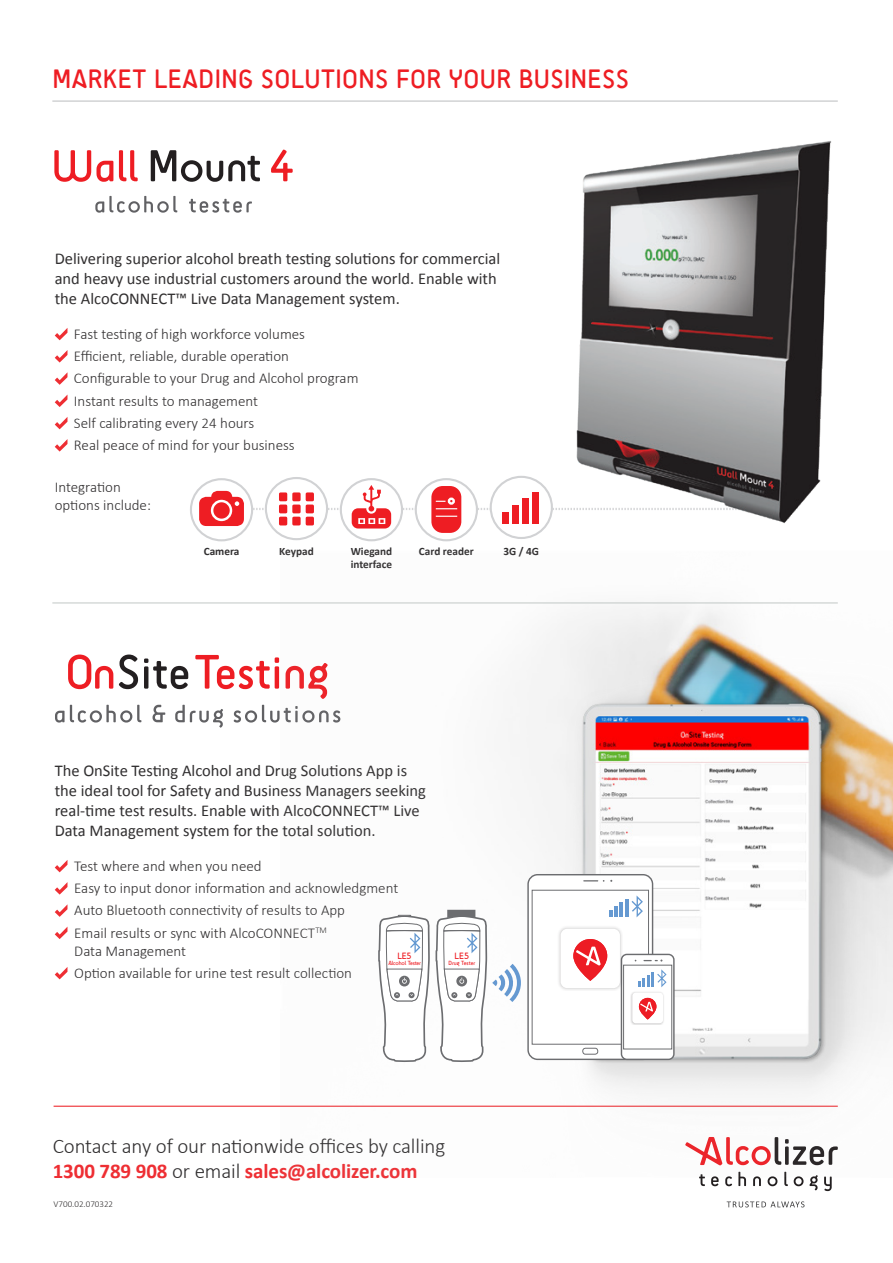
<style>
.page{position:relative;width:893px;height:1263px;background:#fff}
.page>*{position:absolute;margin:0;border:0;box-sizing:border-box;transform-origin:0 0}
.pg_headers{font:27px "Sci Fly Sans";letter-spacing:.015em;color:#ee1d23}
.t1{font:300 21px/25.2px "Calibri";letter-spacing:-.005em;color:#312f30}
.t2{font:16.5px/19.8px "Calibri";color:#312f30}
.List_Paragraph{font:300 15px/18px "Calibri";color:#312f30}
.t3{font:700 11.25px/13.5px "Calibri";color:#312f30}
.t4{font:9.3px "Sci Fly Sans";letter-spacing:-.01em;color:#ee1d23}
.Body_Copy{font:300 9px "Calibri";color:#312f30}
.t5{font:6.15px "Sci Fly Sans";letter-spacing:-.025em;color:#ee1d23}
.t6{font:6.15px "Sci Fly Sans";color:#ee1d23}
.s1{font-weight:700;color:#ee2e33}
</style>
<div class="page">
<svg style="left:55px;top:328px;width:12px;height:12px"></svg>
<svg style="left:55px;top:350px;width:12px;height:13px"></svg>
<svg style="left:55px;top:373px;width:12px;height:12px"></svg>
<svg style="left:55px;top:395px;width:12px;height:12px"></svg>
<svg style="left:55px;top:417px;width:12px;height:12px"></svg>
<svg style="left:55px;top:439px;width:12px;height:13px"></svg>
<hr style="left:52px;top:603px;width:786px;height:1px;background:#c1c7c5">
<hr style="left:52px;top:100px;width:786px;height:2px;background:#d1d2d4">
<div style="left:190px;top:478px;width:63px;height:63px;border:2px solid #d1d2d4;border-radius:50%"></div>
<div style="left:265px;top:477px;width:63px;height:63px;border:2px solid #d1d2d4;border-radius:50%"></div>
<svg style="left:341px;top:479px;width:61px;height:61px"></svg>
<div style="left:340px;top:478px;width:63px;height:63px;border:2px solid #d1d2d4;border-radius:50%"></div>
<div style="left:352px;top:508px;width:39px;height:20px;background:#ee1d23;border-radius:6px"></div>
<svg style="left:416px;top:479px;width:61px;height:61px"></svg>
<div style="left:415px;top:478px;width:63px;height:63px;border:2px solid #d1d2d4;border-radius:50%"></div>
<div style="left:431px;top:486px;width:30px;height:47px;background:#ee1d23;border-radius:11px"></div>
<svg style="left:199px;top:485px;width:361px;height:41px"></svg>
<div style="left:491px;top:477px;width:61px;height:61px;background:#fff;border-radius:50%"></div>
<div style="left:490px;top:476px;width:63px;height:63px;border:2px solid #d1d2d4;border-radius:50%"></div>
<div style="left:502px;top:512px;width:7px;height:12px;background:#ee1d23"></div>
<div style="left:512px;top:506px;width:7px;height:18px;background:#ee1d23"></div>
<div style="left:522px;top:498px;width:6px;height:26px;background:#ee1d23"></div>
<div style="left:532px;top:492px;width:6px;height:32px;background:#ee1d23"></div>
<div style="left:279px;top:492px;width:8px;height:9px;background:#ee1d23;border-radius:2px"></div>
<div style="left:279px;top:504px;width:8px;height:9px;background:#ee1d23;border-radius:2px"></div>
<div style="left:279px;top:517px;width:8px;height:8px;background:#ee1d23;border-radius:2px"></div>
<div style="left:292px;top:492px;width:9px;height:9px;background:#ee1d23;border-radius:2px"></div>
<div style="left:292px;top:504px;width:9px;height:9px;background:#ee1d23;border-radius:2px"></div>
<div style="left:292px;top:517px;width:9px;height:8px;background:#ee1d23;border-radius:2px"></div>
<div style="left:306px;top:492px;width:8px;height:9px;background:#ee1d23;border-radius:2px"></div>
<div style="left:306px;top:504px;width:8px;height:9px;background:#ee1d23;border-radius:2px"></div>
<div style="left:306px;top:517px;width:8px;height:8px;background:#ee1d23;border-radius:2px"></div>
<img style="left:561px;top:141px;width:270px;height:382px">
<hr style="left:54px;top:1106px;width:784px;height:1px;background:#ee2e33">
<svg style="left:727px;top:1201px;width:77px;height:6px"></svg>
<svg style="left:699px;top:1177px;width:6px;height:9px"></svg>
<svg style="left:711px;top:1177px;width:8px;height:9px"></svg>
<svg style="left:725px;top:1177px;width:7px;height:9px"></svg>
<svg style="left:738px;top:1177px;width:8px;height:9px"></svg>
<svg style="left:753px;top:1177px;width:8px;height:9px"></svg>
<svg style="left:768px;top:1177px;width:9px;height:9px"></svg>
<svg style="left:784px;top:1177px;width:4px;height:9px"></svg>
<svg style="left:794px;top:1177px;width:9px;height:9px"></svg>
<svg style="left:810px;top:1177px;width:8px;height:13px"></svg>
<svg style="left:824px;top:1177px;width:8px;height:14px"></svg>
<svg style="left:95px;top:196px;width:82px;height:17px"></svg>
<svg style="left:189px;top:199px;width:63px;height:14px"></svg>
<svg style="left:54px;top:150px;width:59px;height:32px"></svg>
<svg style="left:119px;top:150px;width:19px;height:31px"></svg>
<svg style="left:151px;top:150px;width:109px;height:32px"></svg>
<svg style="left:271px;top:150px;width:22px;height:31px"></svg>
<svg style="left:55px;top:705px;width:86px;height:17px"></svg>
<svg style="left:153px;top:705px;width:12px;height:17px"></svg>
<svg style="left:175px;top:705px;width:48px;height:23px"></svg>
<svg style="left:234px;top:705px;width:46px;height:17px"></svg>
<svg style="left:68px;top:654px;width:45px;height:35px"></svg>
<svg style="left:119px;top:654px;width:19px;height:35px"></svg>
<svg style="left:144px;top:658px;width:44px;height:31px"></svg>
<svg style="left:195px;top:655px;width:84px;height:34px"></svg>
<svg style="left:55px;top:860px;width:12px;height:12px"></svg>
<svg style="left:55px;top:882px;width:12px;height:12px"></svg>
<svg style="left:55px;top:905px;width:12px;height:12px"></svg>
<svg style="left:55px;top:927px;width:12px;height:12px"></svg>
<svg style="left:55px;top:967px;width:12px;height:12px"></svg>
<img style="left:281px;top:602px;width:612px;height:575px">
<svg style="left:509px;top:964px;width:12px;height:38px"></svg>
<svg style="left:504px;top:969px;width:12px;height:28px"></svg>
<svg style="left:498px;top:974px;width:8px;height:17px"></svg>
<div style="left:528px;top:875px;width:125px;height:184px;background:#fff;border-radius:10px"></div>
<div style="left:527px;top:874px;width:126px;height:186px;border:1px solid #6c6d70;border-radius:10px"></div>
<div style="left:532px;top:890px;width:117px;height:154px;border:1px solid #6c6d70"></div>
<svg style="left:583px;top:880px;width:21px;height:2px"></svg>
<svg style="left:632px;top:895px;width:11px;height:22px"></svg>
<div style="left:582px;top:1048px;width:16px;height:6px;border:1px solid #6c6d70;border-radius:3px"></div>
<div style="left:621px;top:954px;width:53px;height:105px;background:#fff;border-radius:5px"></div>
<div style="left:621px;top:954px;width:54px;height:106px;border:1px solid #6c6d70;border-radius:5px"></div>
<div style="left:623px;top:965px;width:49px;height:84px;border:1px solid #6c6d70"></div>
<svg style="left:643px;top:959px;width:19px;height:2px"></svg>
<svg style="left:609px;top:910px;width:3px;height:7px"></svg>
<hr style="left:614px;top:907px;width:4px;height:10px;background:#6599d1">
<hr style="left:620px;top:903px;width:3px;height:14px;background:#6599d1">
<hr style="left:625px;top:899px;width:3px;height:18px;background:#6599d1">
<svg style="left:638px;top:975px;width:12px;height:12px"></svg>
<hr style="left:651px;top:972px;width:3px;height:15px;background:#6599d1">
<svg style="left:657px;top:969px;width:9px;height:18px"></svg>
<div style="left:557px;top:925px;width:66px;height:66px;background:#231f20;opacity:.25"></div>
<div style="left:561px;top:929px;width:59px;height:59px;background:#fff;border-radius:7px"></div>
<img style="left:573px;top:939px;width:34px;height:42px;border-radius:17px">
<svg style="left:576px;top:947px;width:25px;height:18px"></svg>
<svg style="left:377px;top:910px;width:121px;height:267px"></svg>
<div style="left:631px;top:991px;width:34px;height:34px;background:#231f20;opacity:.25"></div>
<div style="left:632px;top:992px;width:31px;height:31px;background:#fff;border-radius:3px"></div>
<img style="left:639px;top:998px;width:17px;height:21px;border-radius:9px">
<svg style="left:640px;top:1002px;width:13px;height:9px"></svg>
<p class="pg_headers" style="left:53px;top:63px;width:578px">MARKET LEADING SOLUTIONS FOR YOUR BUSINESS</p>
<p class="t2" style="left:55px;top:248px;width:447px">Delivering superior alcohol breath testing solutions for commercial and heavy use industrial customers around the world. Enable with the AlcoCONNECT™ Live Data Management system.</p>
<p class="List_Paragraph" style="left:74px;top:325px;width:233px">Fast testing of high workforce volumes</p>
<p class="List_Paragraph" style="left:74px;top:347px;width:217px">Efficient, reliable, durable operation</p>
<p class="List_Paragraph" style="left:74px;top:369px;width:286px">Configurable to your Drug and Alcohol program</p>
<p class="List_Paragraph" style="left:74px;top:391px;width:186px">Instant results to management</p>
<p class="List_Paragraph" style="left:74px;top:414px;width:182px">Self calibrating every 24 hours</p>
<p class="List_Paragraph" style="left:74px;top:436px;width:222px">Real peace of mind for your business</p>
<p class="List_Paragraph" style="left:55px;top:478px;width:98px">Integration options include:</p>
<p class="t3" style="left:204px;top:544px;width:37px">Camera</p>
<p class="t3" style="left:279px;top:544px;width:36px">Keypad</p>
<p class="t3" style="left:351px;top:544px;width:43px">Wiegand interface</p>
<p class="t3" style="left:419px;top:544px;width:56px">Card reader</p>
<p class="t3" style="left:503px;top:544px;width:37px">3G / 4G</p>
<p class="t2" style="left:55px;top:761px;width:373px">The OnSite Testing Alcohol and Drug Solutions App is the ideal tool for Safety and Business Managers seeking real-time test results. Enable with AlcoCONNECT™ Live Data Management system for the total solution.</p>
<p class="List_Paragraph" style="left:74px;top:857px;width:189px">Test where and when you need</p>
<p class="List_Paragraph" style="left:74px;top:879px;width:325px">Easy to input donor information and acknowledgment</p>
<p class="List_Paragraph" style="left:74px;top:901px;width:272px">Auto Bluetooth connectivity of results to App</p>
<p class="List_Paragraph" style="left:74px;top:923px;width:254px">Email results or sync with AlcoCONNECT<sup>TM<br></sup>Data Management</p>
<p class="List_Paragraph" style="left:74px;top:964px;width:279px">Option available for urine test result collection</p>
<p class="t4" style="left:398px;top:951px;width:16px">LE5</p>
<p class="t5" style="left:388px;top:960px;width:34px">Alcohol Tester</p>
<p class="t4" style="left:455px;top:951px;width:16px">LE5</p>
<p class="t6" style="left:449px;top:960px;width:28px">Drug Tester</p>
<p class="t1" style="left:53px;top:1133px;width:394px">Contact any of our nationwide offices by calling<br><span class="s1">1300 789 908</span> or email <span class="s1">sales@alcolizer.com</span></p>
<p class="Body_Copy" style="left:54px;top:1198px;width:61px">V700.02.070322</p>
</div>
